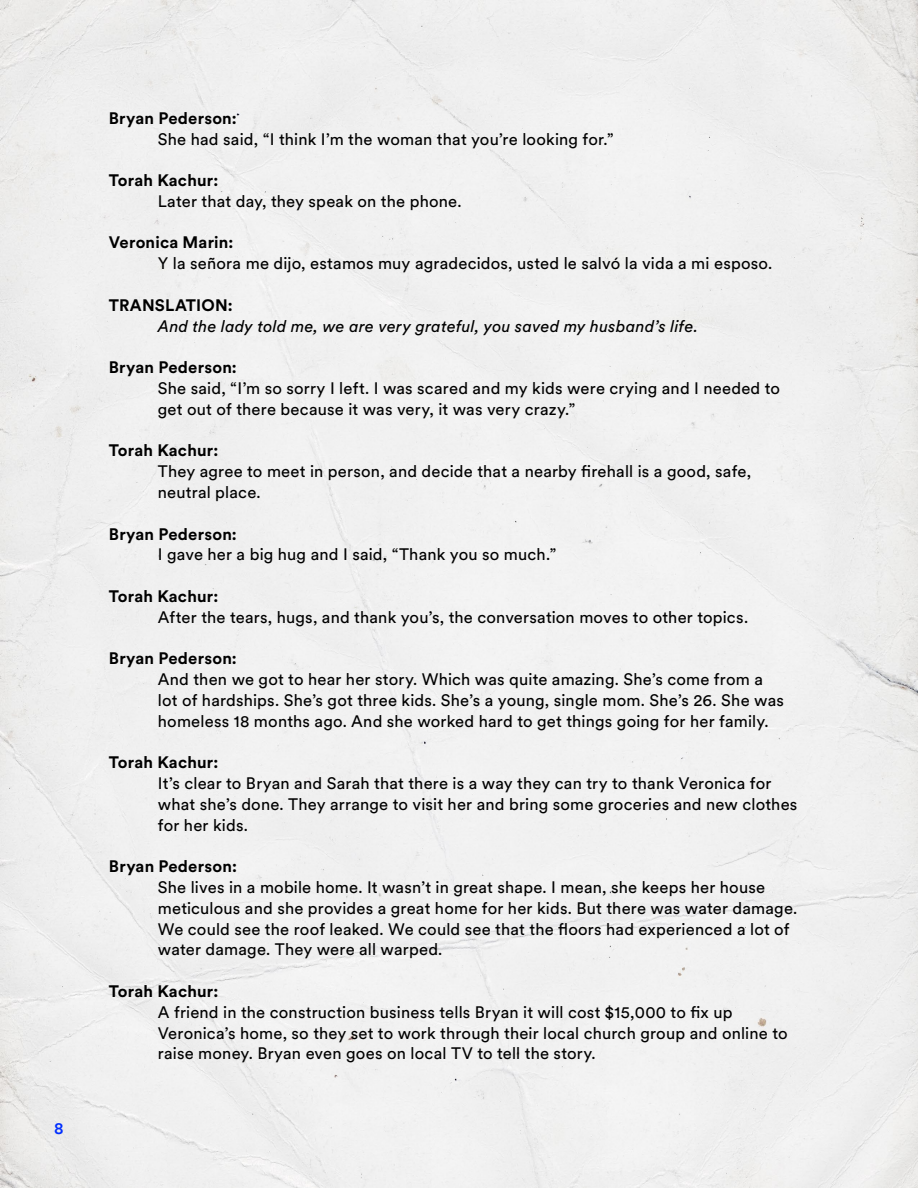
<style>
.page{position:relative;width:918px;height:1188px;background:#f0f0f0}
.page>*{position:absolute;margin:0;border:0;box-sizing:border-box;transform-origin:0 0}
.t1{font:16.5px/20.9px "Circular XX";letter-spacing:.01em;color:#000}
.t2{font:700 16.5px "Circular XX";letter-spacing:.01em;color:#000}
.t3{font:italic 16.5px "Circular XX";letter-spacing:.01em;color:#000}
.t4{font:500 16.5px "Circular XX";color:#002eff}
</style>
<div class="page">
<p class="t4" style="left:54px;top:1117px;width:11px">8</p>
<p class="t2" style="left:109px;top:107px;width:130px">Bryan Pederson:</p>
<p class="t1" style="left:158px;top:128px;width:457px">She had said, “I think I’m the woman that you’re looking for.”</p>
<p class="t2" style="left:109px;top:169px;width:111px">Torah Kachur:</p>
<p class="t1" style="left:158px;top:190px;width:305px">Later that day, they speak on the phone.</p>
<p class="t2" style="left:109px;top:231px;width:126px">Veronica Marin:</p>
<p class="t1" style="left:158px;top:252px;width:616px">Y la señora me dijo, estamos muy agradecidos, usted le salvó la vida a mi esposo.</p>
<p class="t2" style="left:109px;top:294px;width:126px">TRANSLATION:</p>
<p class="t3" style="left:158px;top:315px;width:541px">And the lady told me, we are very grateful, you saved my husband’s life.</p>
<p class="t2" style="left:109px;top:356px;width:130px">Bryan Pederson:</p>
<p class="t1" style="left:158px;top:377px;width:624px">She said, “I’m so sorry I left. I was scared and my kids were crying and I needed to get out of there because it was very, it was very crazy.”</p>
<p class="t2" style="left:109px;top:439px;width:111px">Torah Kachur:</p>
<p class="t1" style="left:158px;top:460px;width:595px">They agree to meet in person, and decide that a nearby firehall is a good, safe, neutral place.</p>
<p class="t2" style="left:109px;top:522px;width:130px">Bryan Pederson:</p>
<p class="t1" style="left:158px;top:543px;width:400px">I gave her a big hug and I said, “Thank you so much.”</p>
<p class="t2" style="left:109px;top:585px;width:111px">Torah Kachur:</p>
<p class="t1" style="left:158px;top:606px;width:592px">After the tears, hugs, and thank you’s, the conversation moves to other topics.</p>
<p class="t2" style="left:109px;top:647px;width:130px">Bryan Pederson:</p>
<p class="t1" style="left:158px;top:668px;width:628px">And then we got to hear her story. Which was quite amazing. She’s come from a lot of hardships. She’s got three kids. She’s a young, single mom. She’s 26. She was homeless 18 months ago. And she worked hard to get things going for her family.</p>
<p class="t2" style="left:109px;top:751px;width:111px">Torah Kachur:</p>
<p class="t1" style="left:158px;top:772px;width:641px">It’s clear to Bryan and Sarah that there is a way they can try to thank Veronica for what she’s done. They arrange to visit her and bring some groceries and new clothes for her kids.</p>
<p class="t2" style="left:109px;top:855px;width:130px">Bryan Pederson:</p>
<p class="t1" style="left:158px;top:876px;width:641px">She lives in a mobile home. It wasn’t in great shape. I mean, she keeps her house meticulous and she provides a great home for her kids. But there was water damage.<br>We could see the roof leaked. We could see that the floors had experienced a lot of water damage. They were all warped.</p>
<p class="t2" style="left:109px;top:980px;width:111px">Torah Kachur:</p>
<p class="t1" style="left:158px;top:1001px;width:631px">A friend in the construction business tells Bryan it will cost $15,000 to fix up<br>Veronica’s home, so they set to work through their local church group and online to raise money. Bryan even goes on local TV to tell the story.</p>
</div>
